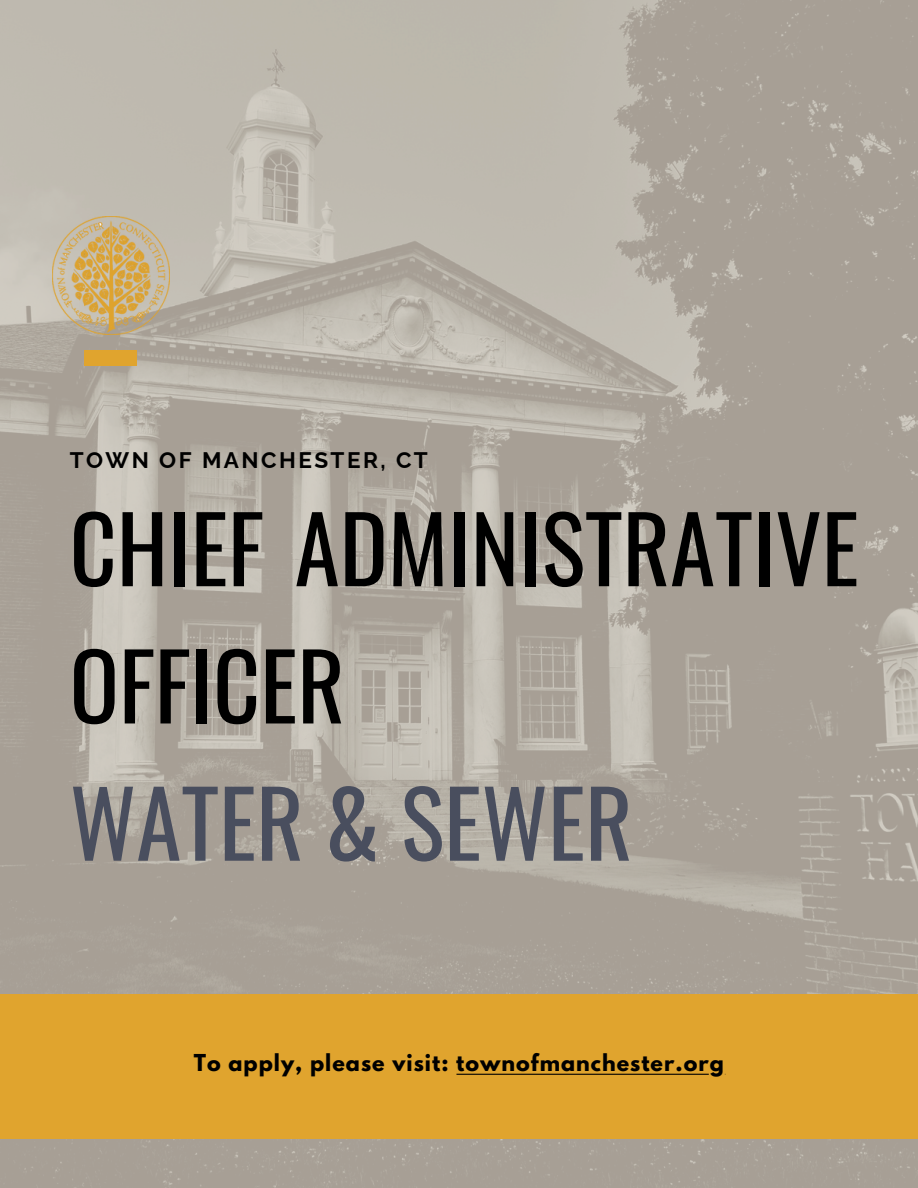
<style>
.page{position:relative;width:918px;height:1188px;background:#fff}
.page>*{position:absolute;margin:0;border:0;box-sizing:border-box;transform-origin:0 0}
.t1{font:91.35px/137.2px "Oswald";color:#000}
.t2{font:700 22.5px "Raleway";letter-spacing:.11em;color:#000}
.t3{font:700 20.7px "League Spartan";letter-spacing:.05em;color:#000}
.s1{color:#494e5e}
</style>
<div class="page">
<img style="left:0;top:0;width:918px;height:1188px">
<div style="left:84px;top:350px;width:53px;height:16px;background:#e0a42e"></div>
<img style="left:52px;top:216px;width:117px;height:118px">
<div style="left:0;top:995px;width:918px;height:144px;background:#e0a42e"></div>
<svg style="left:456px;top:1074px;width:269px;height:1px"></svg>
<p class="t2" style="left:70px;top:447px;width:360px">TOWN OF MANCHESTER, CT</p>
<p class="t1" style="left:70px;top:476px;width:791px">CHIEF ADMINISTRATIVE<br>OFFICER<br><span class="s1">WATER &amp; SEWER</span></p>
<h1 class="t3" style="left:194px;top:1053px;width:532px">To apply, please visit: townofmanchester.org</h1>
</div>
